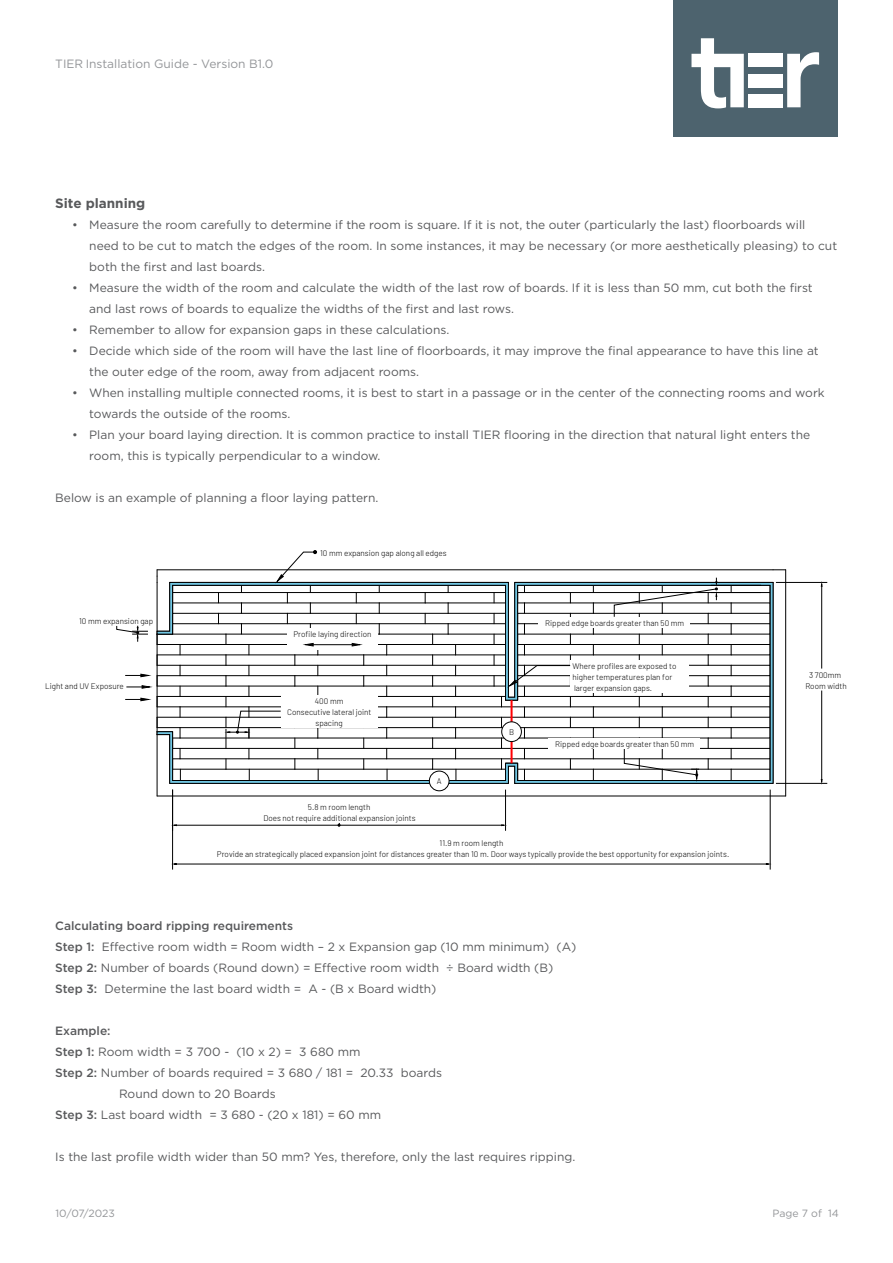
<style>
.page{position:relative;width:893px;height:1263px;background:#fff}
.page>*{position:absolute;margin:0;border:0;box-sizing:border-box;transform-origin:0 0}
.t1{font:700 13.5px "Gotham";color:#58595b}
.t2{font:12px/21px "Gotham";color:#58595b}
.t3{font:12px "Gotham";color:#939598}
.t4{font:500 12px "Gotham";color:#58595b}
.t5{font:10.5px "Gotham";color:#939598}
.t6{font:300 8.1px/10.9px "Barlow";color:#000;text-align:center}
.s1{font-weight:500}
</style>
<div class="page">
<div style="left:673px;top:0;width:165px;height:137px;background:#4d636e"></div>
<svg style="left:691px;top:38px;width:53px;height:70px"></svg>
<div style="left:748px;top:54px;width:34px;height:13px;background:#fff"></div>
<div style="left:748px;top:94px;width:34px;height:13px;background:#fff"></div>
<div style="left:748px;top:74px;width:34px;height:13px;background:#fff"></div>
<svg style="left:787px;top:52px;width:32px;height:55px"></svg>
<hr style="left:157px;top:796px;width:629px;height:1px;background:#000">
<hr style="left:505px;top:790px;width:1px;height:35px;background:#000">
<hr style="left:176px;top:825px;width:326px;height:1px;background:#000">
<svg style="left:173px;top:824px;width:4px;height:7px"></svg>
<svg style="left:501px;top:824px;width:5px;height:7px"></svg>
<hr style="left:172px;top:790px;width:1px;height:74px;background:#000">
<hr style="left:770px;top:790px;width:1px;height:74px;background:#000">
<hr style="left:176px;top:864px;width:590px;height:1px;background:#000">
<svg style="left:172px;top:863px;width:5px;height:6px"></svg>
<svg style="left:766px;top:863px;width:5px;height:6px"></svg>
<hr style="left:776px;top:783px;width:46px;height:1px;background:#000">
<hr style="left:776px;top:582px;width:46px;height:1px;background:#000">
<hr style="left:821px;top:586px;width:1px;height:193px;background:#000">
<svg style="left:821px;top:779px;width:6px;height:5px"></svg>
<svg style="left:821px;top:582px;width:6px;height:4px"></svg>
<svg style="left:116px;top:625px;width:32px;height:17px"></svg>
<svg style="left:126px;top:685px;width:24px;height:4px"></svg>
<svg style="left:125px;top:674px;width:24px;height:3px"></svg>
<svg style="left:125px;top:698px;width:24px;height:3px"></svg>
<svg style="left:157px;top:550px;width:629px;height:246px"></svg>
<p class="t3" style="left:55px;top:56px;width:220px">TIER Installation Guide - Version B1.0</p>
<p class="t1" style="left:55px;top:194px;width:92px">Site planning</p>
<p class="t2" style="left:89px;top:214px;width:749px;text-indent:-17px">• Measure the room carefully to determine if the room is square. If it is not, the outer (particularly the last) floorboards will need to be cut to match the edges of the room. In some instances, it may be necessary (or more aesthetically pleasing) to cut both the first and last boards.</p>
<p class="t2" style="left:89px;top:277px;width:725px;text-indent:-17px">• Measure the width of the room and calculate the width of the last row of boards. If it is less than 50 mm, cut both the first and last rows of boards to equalize the widths of the first and last rows.</p>
<p class="t2" style="left:72px;top:319px;width:379px">• Remember to allow for expansion gaps in these calculations.</p>
<p class="t2" style="left:89px;top:340px;width:731px;text-indent:-17px">• Decide which side of the room will have the last line of floorboards, it may improve the final appearance to have this line at the outer edge of the room, away from adjacent rooms.</p>
<p class="t2" style="left:89px;top:382px;width:737px;text-indent:-17px">• When installing multiple connected rooms, it is best to start in a passage or in the center of the connecting rooms and work towards the outside of the rooms.</p>
<p class="t2" style="left:89px;top:424px;width:722px;text-indent:-17px">• Plan your board laying direction. It is common practice to install TIER flooring in the direction that natural light enters the room, this is typically perpendicular to a window.</p>
<p class="t2" style="left:55px;top:487px;width:325px">Below is an example of planning a floor laying pattern.</p>
<p class="t6" style="left:79px;top:615px;width:76px">10 mm expansion gap</p>
<p class="t6" style="left:45px;top:680px;width:80px">Light and UV Exposure</p>
<p class="t6" style="left:320px;top:546px;width:128px">10 mm expansion gap along all edges</p>
<p class="t6" style="left:293px;top:628px;width:80px">Profile laying direction</p>
<p class="t6" style="left:287px;top:695px;width:86px">400 mm<br>Consecutive lateral joint spacing</p>
<p class="t6" style="left:437px;top:775px;width:6px">A</p>
<p class="t6" style="left:509px;top:726px;width:7px">B</p>
<p class="t6" style="left:545px;top:617px;width:141px">Ripped edge boards greater than 50 mm</p>
<p class="t6" style="left:572px;top:660px;width:105px;text-align:left">Where profiles are exposed to higher temperatures plan for larger expansion gaps.</p>
<p class="t6" style="left:555px;top:738px;width:141px">Ripped edge boards greater than 50 mm</p>
<p class="t6" style="left:263px;top:801px;width:154px">5.8 m room length<br>Does not require additional expansion joints</p>
<p class="t6" style="left:217px;top:836px;width:514px">11.9 m room length<br>Provide an strategically placed expansion joint for distances greater than 10 m. Door ways typically provide the best opportunity for expansion joints.</p>
<p class="t2" style="left:55px;top:915px;width:523px"><span class="s1">Calculating board ripping requirements<br>Step 1:</span> Effective room width = Room width – 2 x Expansion gap (10 mm minimum) (A)<br><span class="s1">Step 2:</span> Number of boards (Round down) = Effective room width ÷ Board width (B)<br><span class="s1">Step 3:</span> Determine the last board width = A - (B x Board width)</p>
<p class="t4" style="left:55px;top:1023px;width:57px">Example:</p>
<p class="t2" style="left:55px;top:1041px;width:307px"><span class="s1">Step 1:</span> Room width = 3 700 - (10 x 2) = 3 680 mm</p>
<p class="t2" style="left:55px;top:1062px;width:388px"><span class="s1">Step 2:</span> Number of boards required = 3 680 / 181 = 20.33 boards</p>
<p class="t2" style="left:119px;top:1083px;width:158px">Round down to 20 Boards</p>
<p class="t2" style="left:55px;top:1104px;width:328px"><span class="s1">Step 3:</span> Last board width = 3 680 - (20 x 181) = 60 mm</p>
<p class="t2" style="left:55px;top:1146px;width:522px">Is the last profile width wider than 50 mm? Yes, therefore, only the last requires ripping.</p>
<p class="t6" style="left:805px;top:668px;width:43px">3 700mm<br>Room width</p>
<p class="t5" style="left:56px;top:1207px;width:61px">10/07/2023</p>
<p class="t5" style="left:772px;top:1207px;width:68px">Page 7 of 14</p>
</div>
